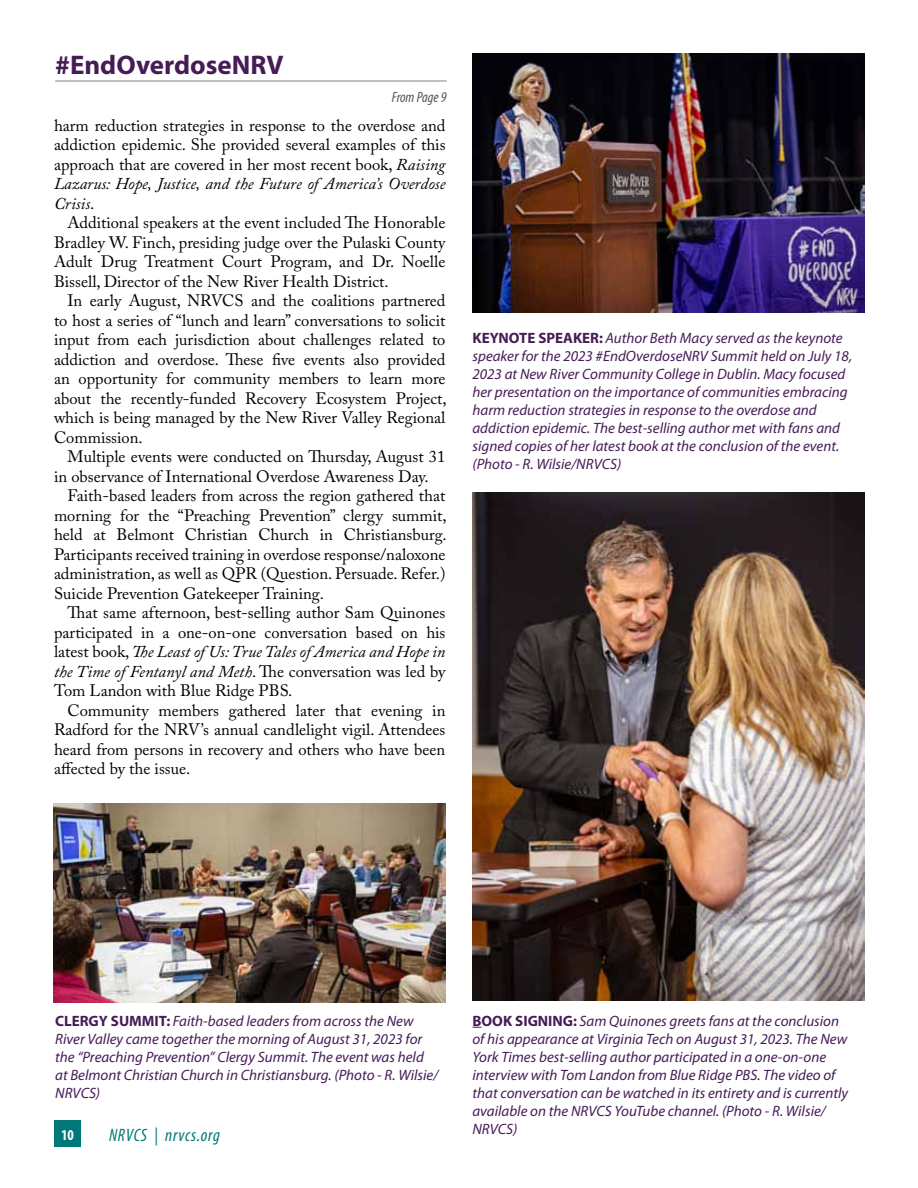
<style>
.page{position:relative;width:918px;height:1188px;background:#fff}
.page>*{position:absolute;margin:0;border:0;box-sizing:border-box;transform-origin:0 0}
.t1{font:700 27px "Myriad Pro";color:#461c57}
.t2{font:italic condensed 18px "Myriad Pro";letter-spacing:.04em;color:#007878}
.t3{font:16.5px/19.5px "Adobe Caslon Pro";color:#000;text-align:justify}
.t4{font:italic 15px/18px "Myriad Pro";color:#461c57}
.t5{font:italic condensed 15px "Myriad Pro";letter-spacing:-.005em;color:#58595b}
.t6{font:700 condensed 15px "Myriad Pro";color:#fff}
.s1{font-style:italic}
.s2{font-weight:700;font-style:normal}
</style>
<div class="page">
<div style="left:54px;top:1120px;width:27px;height:28px;background:#007878"></div>
<img style="left:54px;top:804px;width:392px;height:198px">
<img style="left:472px;top:493px;width:392px;height:507px">
<img style="left:472px;top:54px;width:392px;height:259px">
<hr style="left:55px;top:81px;width:392px;height:1px;background:#808285">
<h1 class="t1" style="left:55px;top:48px;width:230px">#EndOverdoseNRV</h1>
<p class="t5" style="left:392px;top:88px;width:56px">From Page 9</p>
<p class="t3" style="left:54px;top:115px;width:393px">harm reduction strategies in response to the overdose and addiction epidemic. She provided several examples of this approach that are covered in her most recent book, <span class="s1">Raising Lazarus: Hope, Justice, and the Future of America’s Overdose Crisis</span>.</p>
<p class="t3" style="left:54px;top:213px;width:393px;text-indent:13px">Additional speakers at the event included The Honorable Bradley W. Finch, presiding judge over the Pulaski County Adult Drug Treatment Court Program, and Dr. Noelle Bissell, Director of the New River Health District.</p>
<p class="t3" style="left:54px;top:291px;width:394px;text-indent:13px">In early August, NRVCS and the coalitions partnered to host a series of “lunch and learn” conversations to solicit input from each jurisdiction about challenges related to addiction and overdose. These five events also provided an opportunity for community members to learn more about the recently-funded Recovery Ecosystem Project, which is being managed by the New River Valley Regional Commission.</p>
<p class="t3" style="left:54px;top:447px;width:393px;text-indent:13px">Multiple events were conducted on Thursday, August 31 in observance of International Overdose Awareness Day.</p>
<p class="t3" style="left:54px;top:486px;width:394px;text-indent:13px">Faith-based leaders from across the region gathered that morning for the “Preaching Prevention” clergy summit, held at Belmont Christian Church in Christiansburg.<br>Participants received training in overdose response/naloxone administration, as well as QPR (Question. Persuade. Refer.)<br>Suicide Prevention Gatekeeper Training.</p>
<p class="t3" style="left:54px;top:603px;width:393px;text-indent:13px">That same afternoon, best-selling author Sam Quinones participated in a one-on-one conversation based on his latest book, <span class="s1">The Least of Us: True Tales of America and Hope in the Time of Fentanyl and Meth</span>. The conversation was led by Tom Landon with Blue Ridge PBS.</p>
<p class="t3" style="left:54px;top:700px;width:393px;text-indent:13px">Community members gathered later that evening in Radford for the NRV’s annual candlelight vigil. Attendees heard from persons in recovery and others who have been affected by the issue.</p>
<p class="t4" style="left:472px;top:328px;width:381px"><span class="s2">KEYNOTE SPEAKER:</span> Author Beth Macy served as the keynote speaker for the 2023 #EndOverdoseNRV Summit held on July 18, 2023 at New River Community College in Dublin. Macy focused her presentation on the importance of communities embracing harm reduction strategies in response to the overdose and addiction epidemic. The best-selling author met with fans and signed copies of her latest book at the conclusion of the event. (Photo - R. Wilsie/NRVCS)</p>
<p class="t4" style="left:55px;top:1011px;width:385px"><span class="s2">CLERGY SUMMIT:</span> Faith-based leaders from across the New River Valley came together the morning of August 31, 2023 for the “Preaching Prevention” Clergy Summit. The event was held at Belmont Christian Church in Christiansburg. (Photo - R. Wilsie/ NRVCS)</p>
<p class="t6" style="left:61px;top:1125px;width:14px">10</p>
<p class="t2" style="left:109px;top:1124px;width:112px">NRVCS | nrvcs.org</p>
<p class="t4" style="left:472px;top:1011px;width:377px"><span class="s2">BOOK SIGNING:</span> Sam Quinones greets fans at the conclusion of his appearance at Virginia Tech on August 31, 2023. The New York Times best-selling author participated in a one-on-one interview with Tom Landon from Blue Ridge PBS. The video of that conversation can be watched in its entirety and is currently available on the NRVCS YouTube channel. (Photo - R. Wilsie/ NRVCS)</p>
</div>
